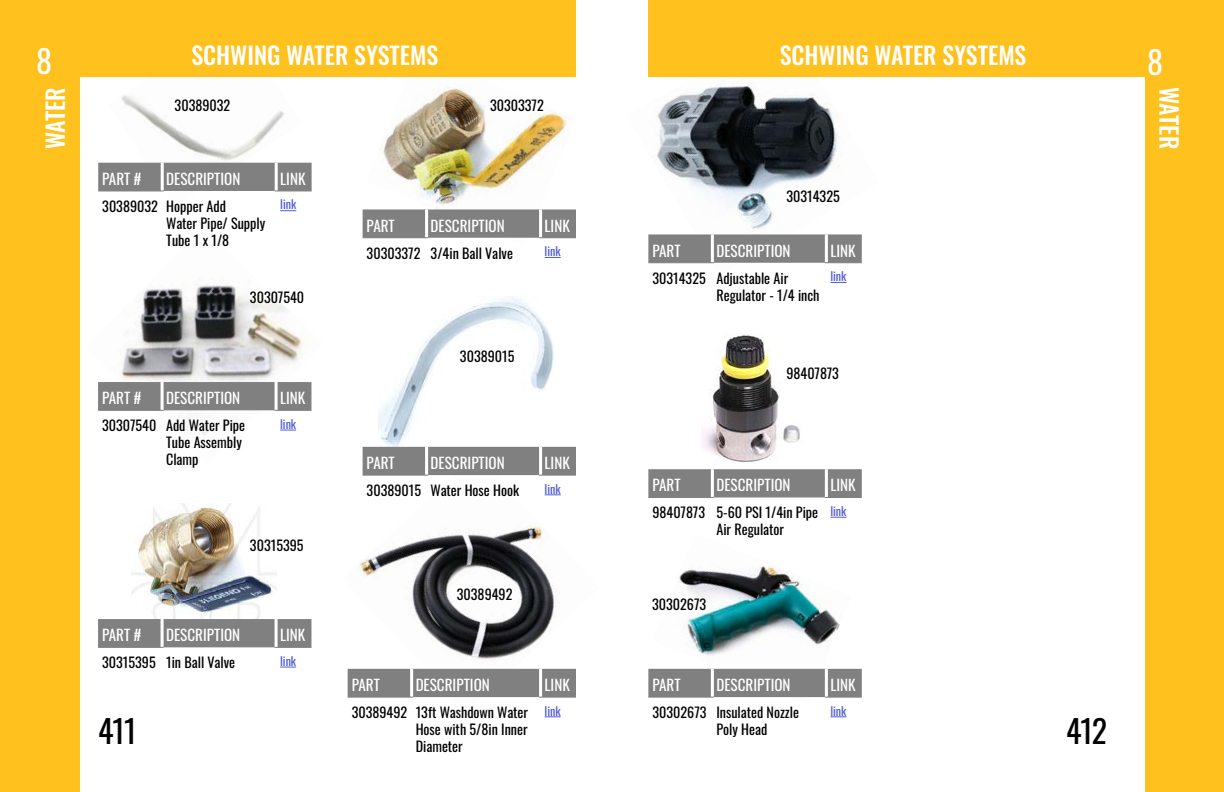
<style>
.page{position:relative;width:1224px;height:792px;background:#fff}
.page>*{position:absolute;margin:0;border:0;box-sizing:border-box;transform-origin:0 0}
.t1{font:32px "Oswald";letter-spacing:-.03em;color:#000101}
.t2{font:32px "Oswald";color:#fff}
.t3{font:500 24px "Oswald";color:#fff}
.t4{font:15.1px "Oswald";color:#fff}
.t5{font:14.1px/17px "Oswald";color:#000}
.t6{font:12.1px "Oswald";color:#4f5cd6}
</style>
<div class="page">
<img style="left:652px;top:566px;width:199px;height:132px">
<img style="left:702px;top:334px;width:98px;height:128px">
<img style="left:657px;top:82px;width:183px;height:147px">
<img style="left:347px;top:455px;width:229px;height:243px">
<img style="left:378px;top:297px;width:178px;height:150px">
<img style="left:383px;top:86px;width:184px;height:120px">
<img style="left:131px;top:503px;width:146px;height:116px">
<img style="left:119px;top:284px;width:193px;height:151px">
<img style="left:108px;top:95px;width:194px;height:97px">
<div style="left:0;top:0;width:80px;height:792px;background:#ffc11e"></div>
<div style="left:0;top:0;width:1224px;height:77px;background:#ffc11e"></div>
<div style="left:1145px;top:1px;width:79px;height:791px;background:#ffc11e"></div>
<div style="left:576px;top:0;width:72px;height:87px;background:#fff"></div>
<div style="left:98px;top:163px;width:214px;height:28px;background:#808080"></div>
<hr style="left:161px;top:163px;width:3px;height:28px;background:#fff">
<hr style="left:275px;top:163px;width:3px;height:28px;background:#fff">
<hr style="left:98px;top:191px;width:66px;height:1px;background:#808080">
<hr style="left:275px;top:191px;width:37px;height:1px;background:#808080">
<svg style="left:280px;top:210px;width:16px;height:1px"></svg>
<div style="left:363px;top:209px;width:213px;height:29px;background:#808080"></div>
<hr style="left:425px;top:209px;width:3px;height:29px;background:#fff">
<hr style="left:539px;top:209px;width:3px;height:29px;background:#fff">
<hr style="left:363px;top:238px;width:65px;height:1px;background:#808080">
<hr style="left:539px;top:238px;width:37px;height:1px;background:#808080">
<svg style="left:545px;top:257px;width:16px;height:1px"></svg>
<svg style="left:648px;top:234px;width:214px;height:29px;background:#838383"></svg>
<hr style="left:711px;top:234px;width:3px;height:29px;background:#fff">
<hr style="left:825px;top:234px;width:3px;height:29px;background:#fff">
<hr style="left:648px;top:263px;width:66px;height:1px;background:#808080">
<hr style="left:825px;top:263px;width:37px;height:1px;background:#808080">
<svg style="left:830px;top:282px;width:16px;height:1px"></svg>
<div style="left:648px;top:469px;width:214px;height:28px;background:#808080"></div>
<hr style="left:711px;top:469px;width:3px;height:28px;background:#fff">
<hr style="left:825px;top:469px;width:3px;height:28px;background:#fff">
<hr style="left:648px;top:497px;width:66px;height:1px;background:#808080">
<hr style="left:825px;top:497px;width:37px;height:1px;background:#808080">
<svg style="left:830px;top:517px;width:16px;height:1px"></svg>
<div style="left:648px;top:669px;width:214px;height:28px;background:#808080"></div>
<hr style="left:711px;top:669px;width:3px;height:28px;background:#fff">
<hr style="left:825px;top:669px;width:3px;height:28px;background:#fff">
<hr style="left:648px;top:697px;width:66px;height:1px;background:#808080">
<hr style="left:825px;top:697px;width:37px;height:1px;background:#808080">
<svg style="left:830px;top:717px;width:16px;height:1px"></svg>
<div style="left:363px;top:447px;width:213px;height:28px;background:#808080"></div>
<hr style="left:425px;top:447px;width:3px;height:28px;background:#fff">
<hr style="left:539px;top:447px;width:3px;height:28px;background:#fff">
<hr style="left:363px;top:475px;width:65px;height:1px;background:#808080">
<hr style="left:539px;top:475px;width:37px;height:1px;background:#808080">
<svg style="left:545px;top:495px;width:16px;height:1px"></svg>
<div style="left:348px;top:669px;width:228px;height:28px;background:#808080"></div>
<hr style="left:410px;top:669px;width:3px;height:28px;background:#fff">
<hr style="left:539px;top:669px;width:3px;height:28px;background:#fff">
<hr style="left:348px;top:697px;width:65px;height:1px;background:#808080">
<hr style="left:539px;top:697px;width:37px;height:1px;background:#808080">
<svg style="left:545px;top:717px;width:16px;height:1px"></svg>
<div style="left:98px;top:382px;width:213px;height:28px;background:#808080"></div>
<hr style="left:161px;top:382px;width:3px;height:28px;background:#fff">
<hr style="left:275px;top:382px;width:3px;height:28px;background:#fff">
<hr style="left:98px;top:410px;width:66px;height:1px;background:#808080">
<hr style="left:275px;top:410px;width:36px;height:1px;background:#808080">
<svg style="left:280px;top:430px;width:16px;height:1px"></svg>
<div style="left:98px;top:619px;width:213px;height:28px;background:#808080"></div>
<hr style="left:161px;top:619px;width:3px;height:28px;background:#fff">
<hr style="left:275px;top:619px;width:3px;height:28px;background:#fff">
<hr style="left:98px;top:647px;width:66px;height:1px;background:#808080">
<hr style="left:275px;top:647px;width:36px;height:1px;background:#808080">
<svg style="left:280px;top:667px;width:16px;height:1px"></svg>
<h2 class="t3" style="left:191px;top:42px;width:248px">SCHWING WATER SYSTEMS</h2>
<h2 class="t3" style="left:780px;top:42px;width:248px">SCHWING WATER SYSTEMS</h2>
<h1 class="t2" style="left:36px;top:33px;width:17px">8</h1>
<h1 class="t2" style="left:1147px;top:34px;width:17px">8</h1>
<h2 class="t3" style="left:43px;top:149px;width:64px;rotate:-90deg">WATER</h2>
<h2 class="t3" style="left:1182px;top:87px;width:64px;rotate:90deg">WATER</h2>
<p class="t5" style="left:175px;top:95px;width:57px">30389032</p>
<p class="t5" style="left:490px;top:95px;width:55px">30303372</p>
<p class="t4" style="left:102px;top:165px;width:41px">PART #</p>
<p class="t4" style="left:166px;top:165px;width:76px">DESCRIPTION</p>
<p class="t4" style="left:280px;top:165px;width:27px">LINK</p>
<p class="t5" style="left:166px;top:196px;width:101px;text-indent:-64px">30389032 Hopper Add<br>Water Pipe/ Supply<br>Tube 1 x 1/8</p>
<p class="t6" style="left:280px;top:194px;width:18px">link</p>
<p class="t5" style="left:250px;top:288px;width:56px">30307540</p>
<p class="t4" style="left:102px;top:385px;width:41px">PART #</p>
<p class="t4" style="left:166px;top:385px;width:76px">DESCRIPTION</p>
<p class="t4" style="left:280px;top:385px;width:27px">LINK</p>
<p class="t5" style="left:166px;top:416px;width:81px;text-indent:-64px">30307540 Add Water Pipe<br>Tube Assembly<br>Clamp</p>
<p class="t6" style="left:280px;top:413px;width:18px">link</p>
<p class="t5" style="left:250px;top:535px;width:55px">30315395</p>
<p class="t4" style="left:102px;top:622px;width:41px">PART #</p>
<p class="t4" style="left:166px;top:622px;width:76px">DESCRIPTION</p>
<p class="t4" style="left:280px;top:622px;width:27px">LINK</p>
<p class="t5" style="left:102px;top:653px;width:135px">30315395 1in Ball Valve</p>
<p class="t6" style="left:280px;top:650px;width:18px">link</p>
<p class="t5" style="left:786px;top:186px;width:55px">30314325</p>
<p class="t4" style="left:367px;top:212px;width:30px">PART</p>
<p class="t4" style="left:431px;top:212px;width:76px">DESCRIPTION</p>
<p class="t4" style="left:545px;top:212px;width:27px">LINK</p>
<p class="t5" style="left:367px;top:243px;width:148px">30303372 3/4in Ball Valve</p>
<p class="t6" style="left:545px;top:241px;width:18px">link</p>
<p class="t4" style="left:652px;top:237px;width:30px">PART</p>
<p class="t4" style="left:716px;top:237px;width:76px">DESCRIPTION</p>
<p class="t4" style="left:830px;top:237px;width:27px">LINK</p>
<p class="t5" style="left:716px;top:268px;width:105px;text-indent:-64px">30314325 Adjustable Air<br>Regulator - 1/4 inch</p>
<p class="t6" style="left:830px;top:266px;width:18px">link</p>
<p class="t5" style="left:460px;top:347px;width:56px">30389015</p>
<p class="t4" style="left:367px;top:449px;width:30px">PART</p>
<p class="t4" style="left:431px;top:449px;width:76px">DESCRIPTION</p>
<p class="t4" style="left:545px;top:449px;width:27px">LINK</p>
<p class="t5" style="left:367px;top:480px;width:154px">30389015 Water Hose Hook</p>
<p class="t6" style="left:545px;top:478px;width:18px">link</p>
<p class="t5" style="left:457px;top:585px;width:57px">30389492</p>
<p class="t5" style="left:786px;top:363px;width:54px">98407873</p>
<p class="t4" style="left:652px;top:472px;width:30px">PART</p>
<p class="t4" style="left:716px;top:472px;width:76px">DESCRIPTION</p>
<p class="t4" style="left:830px;top:472px;width:27px">LINK</p>
<p class="t5" style="left:716px;top:503px;width:103px;text-indent:-64px">98407873 5-60 PSI 1/4in Pipe<br>Air Regulator</p>
<p class="t6" style="left:830px;top:500px;width:18px">link</p>
<p class="t5" style="left:652px;top:595px;width:56px">30302673</p>
<p class="t4" style="left:352px;top:671px;width:30px">PART</p>
<p class="t4" style="left:416px;top:671px;width:76px">DESCRIPTION</p>
<p class="t4" style="left:545px;top:671px;width:27px">LINK</p>
<p class="t5" style="left:416px;top:702px;width:114px;text-align:justify;text-indent:-64px">30389492 13ft Washdown Water Hose with 5/8in Inner Diameter</p>
<p class="t6" style="left:545px;top:700px;width:18px">link</p>
<p class="t4" style="left:652px;top:671px;width:30px">PART</p>
<p class="t4" style="left:716px;top:671px;width:76px">DESCRIPTION</p>
<p class="t4" style="left:830px;top:671px;width:27px">LINK</p>
<p class="t5" style="left:716px;top:702px;width:84px;text-indent:-64px">30302673 Insulated Nozzle<br>Poly Head</p>
<p class="t6" style="left:830px;top:700px;width:18px">link</p>
<h1 class="t1" style="left:98px;top:703px;width:40px">411</h1>
<h1 class="t1" style="left:1066px;top:703px;width:43px">412</h1>
</div>
